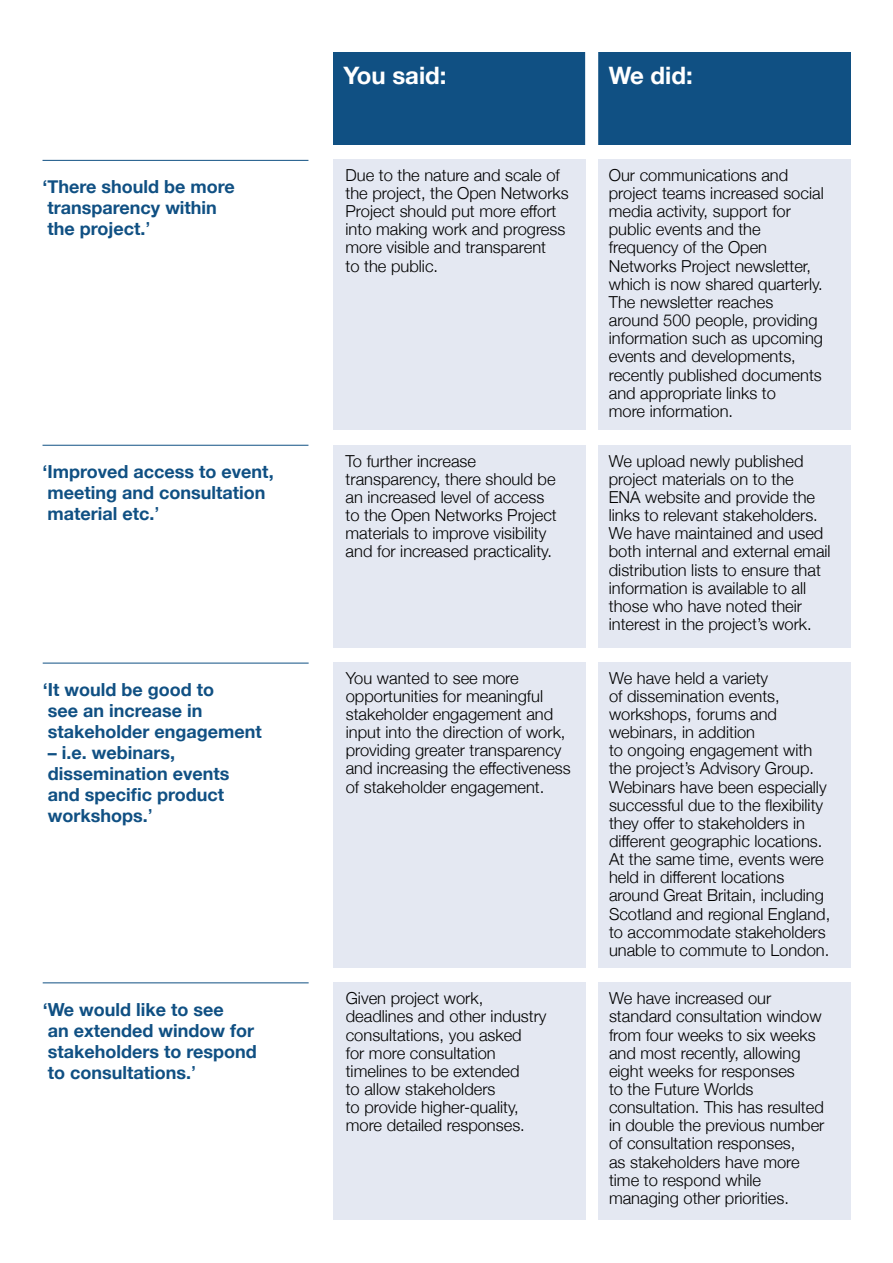
<style>
.page{position:relative;width:893px;height:1263px;background:#fff}
.page>*{position:absolute;margin:0;border:0;box-sizing:border-box;transform-origin:0 0}
.t1{font:700 24px "Helvetica Neue";color:#fff}
.t2{font:700 18px/21px "Helvetica Neue";color:#105083}
.t3{font:300 16.5px/18.1px "Helvetica Neue";color:#000}
.s1{font-weight:500}
</style>
<div class="page">
<hr style="left:43px;top:160px;width:265px;height:1px;background:#105083">
<hr style="left:43px;top:445px;width:265px;height:1px;background:#105083">
<div style="left:333px;top:52px;width:517px;height:93px;background:#105083"></div>
<div style="left:585px;top:43px;width:13px;height:109px;background:#fff"></div>
<div style="left:333px;top:159px;width:252px;height:271px;background:#e4e8f2"></div>
<div style="left:598px;top:159px;width:252px;height:271px;background:#e4e8f2"></div>
<div style="left:333px;top:445px;width:252px;height:203px;background:#e4e8f2"></div>
<div style="left:598px;top:445px;width:252px;height:203px;background:#e4e8f2"></div>
<hr style="left:43px;top:663px;width:266px;height:1px;background:#105083">
<hr style="left:43px;top:982px;width:266px;height:1px;background:#105083">
<div style="left:333px;top:662px;width:252px;height:305px;background:#e4e8f2"></div>
<div style="left:598px;top:662px;width:252px;height:305px;background:#e4e8f2"></div>
<div style="left:333px;top:982px;width:252px;height:238px;background:#e4e8f2"></div>
<div style="left:598px;top:982px;width:252px;height:238px;background:#e4e8f2"></div>
<p class="t2" style="left:43px;top:177px;width:194px">‘There should be more transparency within the project.<span class="s1">’</span></p>
<p class="t2" style="left:43px;top:462px;width:233px">‘Improved access to event, meeting and consultation material etc.<span class="s1">’</span></p>
<p class="t2" style="left:43px;top:680px;width:220px">‘It would be good to<br>see an increase in stakeholder engagement</p>
<p class="t2" style="left:48px;top:743px;width:183px">– i.e. webinars, dissemination events and specific product workshops.<span class="s1">’</span></p>
<p class="t2" style="left:43px;top:999px;width:216px">‘We would like to see<br>an extended window for stakeholders to respond to consultations.<span class="s1">’</span></p>
<h1 class="t1" style="left:343px;top:56px;width:105px">You said:</h1>
<h1 class="t1" style="left:609px;top:56px;width:85px">We did:</h1>
<p class="t3" style="left:346px;top:165px;width:225px">Due to the nature and scale of the project, the Open Networks<br>Project should put more effort into making work and progress more visible and transparent<br>to the public.</p>
<p class="t3" style="left:346px;top:450px;width:213px">To further increase transparency, there should be an increased level of access to the Open Networks Project materials to improve visibility and for increased practicality.</p>
<p class="t3" style="left:346px;top:667px;width:227px">You wanted to see more opportunities for meaningful stakeholder engagement and input into the direction of work, providing greater transparency and increasing the effectiveness of stakeholder engagement.</p>
<p class="t3" style="left:346px;top:988px;width:202px">Given project work, deadlines and other industry consultations, you asked<br>for more consultation timelines to be extended<br>to allow stakeholders<br>to provide higher-quality, more detailed responses.</p>
<p class="t3" style="left:609px;top:165px;width:216px">Our communications and project teams increased social media activity, support for public events and the frequency of the Open<br>Networks Project newsletter, which is now shared quarterly.<br>The newsletter reaches around 500 people, providing information such as upcoming events and developments, recently published documents and appropriate links to<br>more information.</p>
<p class="t3" style="left:609px;top:450px;width:223px">We upload newly published project materials on to the<br>ENA website and provide the links to relevant stakeholders.<br>We have maintained and used both internal and external email distribution lists to ensure that information is available to all those who have noted their interest in the project’s work.</p>
<p class="t3" style="left:609px;top:667px;width:223px">We have held a variety<br>of dissemination events, workshops, forums and webinars, in addition<br>to ongoing engagement with the project’s Advisory Group.<br>Webinars have been especially successful due to the flexibility they offer to stakeholders in different geographic locations.<br>At the same time, events were held in different locations around Great Britain, including<br>Scotland and regional England, to accommodate stakeholders unable to commute to London.</p>
<p class="t3" style="left:609px;top:988px;width:217px">We have increased our standard consultation window from four weeks to six weeks and most recently, allowing eight weeks for responses<br>to the Future Worlds consultation. This has resulted in double the previous number of consultation responses,<br>as stakeholders have more time to respond while managing other priorities.</p>
</div>
